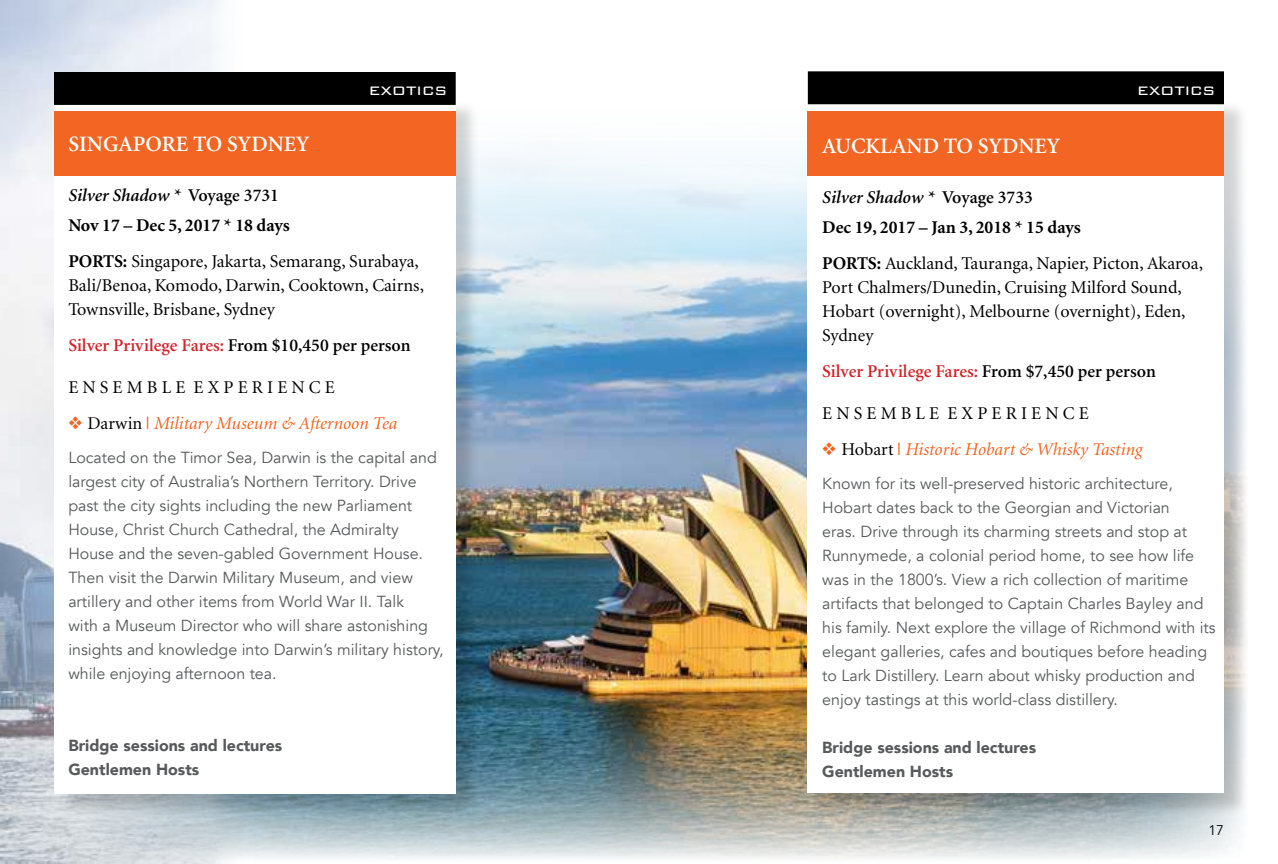
<style>
.page{position:relative;width:1278px;height:864px;background:#fff}
.page>*{position:absolute;margin:0;border:0;box-sizing:border-box;transform-origin:0 0}
.t1{font:600 22px "Minion";color:#fff}
.t2{font:300 20px "Bank Gothic";color:#fff}
.t3{font:18px/24px "Minion";color:#000}
.t4{font:700 18px/30px "Minion";color:#000}
.t5{font:600 18px "Minion";color:#d2232a}
.t6{font:italic 18px "Minion";color:#f26522}
.t7{font:16px/24px "Avenir";color:#58595b}
.t8{font:900 16px/24px "Avenir";color:#58595b}
.t9{font:14px "Avenir";color:#000}
.s1{font-weight:600;font-style:italic}
.s2{font-weight:600}
.s3{font-weight:700}
.s4{color:#000}
.s5{font-style:normal;color:#000}
</style>
<div class="page">
<img style="left:246px;top:71px;width:994px;height:788px">
<img style="left:0;top:0;width:246px;height:864px">
<div style="left:57px;top:100px;width:424px;height:718px;background:#000;opacity:.17"></div>
<div style="left:54px;top:97px;width:402px;height:696px;background:#fff"></div>
<div style="left:54px;top:112px;width:402px;height:64px;background:#f26522"></div>
<div style="left:55px;top:73px;width:400px;height:31px;background:#000"></div>
<div style="left:54px;top:72px;width:402px;height:33px;border:2px solid #000"></div>
<div style="left:811px;top:99px;width:438px;height:719px;background:#000;opacity:.17"></div>
<div style="left:808px;top:96px;width:416px;height:697px;background:#fff"></div>
<div style="left:808px;top:111px;width:416px;height:64px;background:#f26522"></div>
<div style="left:809px;top:72px;width:414px;height:31px;background:#000"></div>
<div style="left:808px;top:71px;width:416px;height:33px;border:2px solid #000"></div>
<p class="t2" style="left:369px;top:75px;width:80px">exotics</p>
<h1 class="t1" style="left:68px;top:132px;width:243px">SINGAPORE TO SYDNEY</h1>
<p class="t4" style="left:68px;top:180px;width:223px"><span class="s1">Silver Shadow *</span> <span class="s2">Voyage 3731<br></span>Nov 17 – Dec 5, 2017 * 18 days</p>
<p class="t3" style="left:68px;top:249px;width:357px"><span class="s3">PORTS:</span> Singapore, Jakarta, Semarang, Surabaya,<br>Bali/Benoa, Komodo, Darwin, Cooktown, Cairns,<br>Townsville, Brisbane, Sydney</p>
<p class="t5" style="left:68px;top:336px;width:344px">Silver Privilege Fares: <span class="s4">From $10,450 per person</span></p>
<p class="t3" style="left:68px;top:375px;width:268px">E N S E M B L E E X P E R I E N C E</p>
<p class="t6" style="left:68px;top:414px;width:331px">❖ <span class="s5">Darwin</span> Military Museum &amp; Afternoon Tea</p>
<p class="t7" style="left:68px;top:445px;width:377px">Located on the Timor Sea, Darwin is the capital and largest city of Australia’s Northern Territory. Drive past the city sights including the new Parliament House, Christ Church Cathedral, the Admiralty House and the seven-gabled Government House.<br>Then visit the Darwin Military Museum, and view artillery and other items from World War II. Talk<br>with a Museum Director who will share astonishing insights and knowledge into Darwin’s military history, while enjoying afternoon tea.</p>
<p class="t8" style="left:68px;top:733px;width:215px">Bridge sessions and lectures<br>Gentlemen Hosts</p>
<p class="t2" style="left:1137px;top:74px;width:80px">exotics</p>
<h1 class="t1" style="left:822px;top:134px;width:239px">AUCKLAND TO SYDNEY</h1>
<p class="t4" style="left:822px;top:182px;width:260px"><span class="s1">Silver Shadow *</span> <span class="s2">Voyage 3733<br></span>Dec 19, 2017 – Jan 3, 2018 * 15 days</p>
<p class="t3" style="left:822px;top:252px;width:382px"><span class="s3">PORTS:</span> Auckland, Tauranga, Napier, Picton, Akaroa, Port Chalmers/Dunedin, Cruising Milford Sound, Hobart (overnight), Melbourne (overnight), Eden, Sydney</p>
<p class="t5" style="left:822px;top:362px;width:335px">Silver Privilege Fares: <span class="s4">From $7,450 per person</span></p>
<p class="t3" style="left:822px;top:402px;width:268px">E N S E M B L E E X P E R I E N C E</p>
<p class="t6" style="left:822px;top:440px;width:322px">❖ <span class="s5">Hobart</span> Historic Hobart &amp; Whisky Tasting</p>
<p class="t7" style="left:822px;top:471px;width:395px">Known for its well-preserved historic architecture, Hobart dates back to the Georgian and Victorian<br>eras. Drive through its charming streets and stop at Runnymede, a colonial period home, to see how life was in the 1800’s. View a rich collection of maritime artifacts that belonged to Captain Charles Bayley and his family. Next explore the village of Richmond with its elegant galleries, cafes and boutiques before heading to Lark Distillery. Learn about whisky production and enjoy tastings at this world-class distillery.</p>
<p class="t8" style="left:822px;top:735px;width:215px">Bridge sessions and lectures<br>Gentlemen Hosts</p>
<p class="t9" style="left:1208px;top:822px;width:17px">17</p>
</div>
